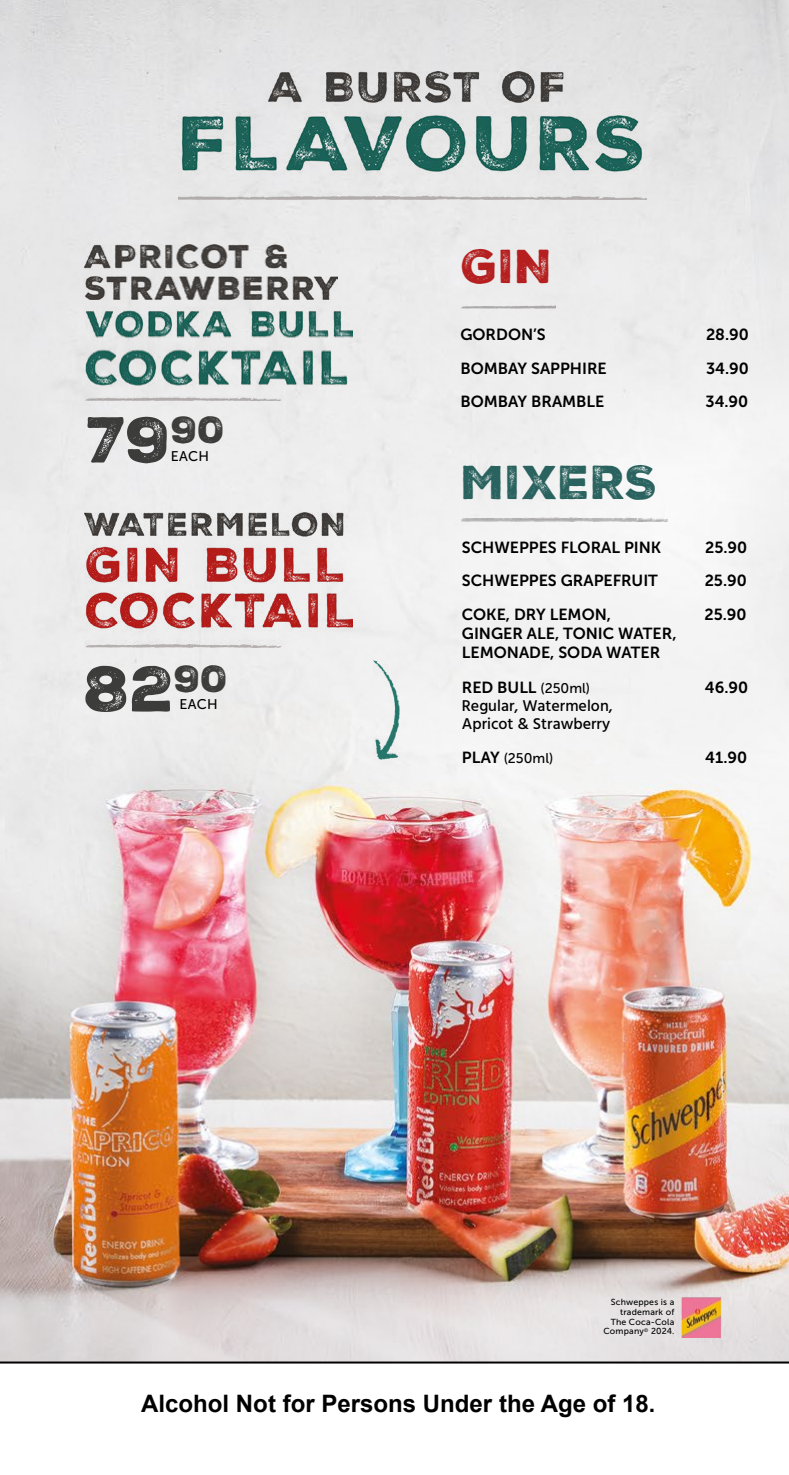
<style>
.page{position:relative;width:789px;height:1475px;background:#fff}
.page>*{position:absolute;margin:0;border:0;box-sizing:border-box;transform-origin:0 0}
.t1{font:62.4px "Nexa Rust Sans Black 02";color:#3c3c3b}
.t2{font:46px "Nexa Rust Sans Black 02";letter-spacing:.01em;color:#29625e}
.t3{font:46px "Nexa Rust Sans Black 02";color:#b51f1f}
.t4{font:700 24px "Arial";color:#000}
.t5{font:16px/19.2px "Museo Sans 700";color:#000}
.t6{font:500 16px/18px "Hind";color:#000}
.t7{font:14px "Museo Sans 500";letter-spacing:.015em;color:#000}
.t8{font:8.8px/9.6px "Museo Sans 500";letter-spacing:.02em;color:#000;text-align:right}
.s1{font-family:"Museo Sans 500";font-size:14px}
.s2{font-family:"Museo Sans 700";font-size:16px}
.s3{font-size:23px}
</style>
<div class="page">
<img style="left:0;top:0;width:788px;height:1361px">
<img style="left:178px;top:72px;width:468px;height:128px">
<img style="left:84px;top:301px;width:268px;height:99px">
<img style="left:84px;top:644px;width:268px;height:3px">
<img style="left:373px;top:661px;width:26px;height:98px">
<img style="left:84px;top:244px;width:253px;height:55px">
<hr style="left:0;top:1361px;width:788px;height:2px;background:#000">
<img style="left:676px;top:1296px;width:47px;height:40px">
<img style="left:84px;top:512px;width:268px;height:132px">
<img style="left:461px;top:517px;width:205px;height:4px">
<img style="left:461px;top:305px;width:94px;height:4px">
<h2 class="t3" style="left:461px;top:235px;width:93px">GIN</h2>
<h1 class="t1" style="left:87px;top:397px;width:140px">79<sup>90</sup></h1>
<p class="t7" style="left:171px;top:448px;width:40px">EACH</p>
<h1 class="t1" style="left:84px;top:646px;width:145px">82<sup>90</sup></h1>
<p class="t7" style="left:179px;top:696px;width:40px">EACH</p>
<p class="t5" style="left:460px;top:325px;width:87px">GORDON’S</p>
<p class="t5" style="left:705px;top:325px;width:44px">28.90</p>
<p class="t5" style="left:460px;top:358px;width:148px">BOMBAY SAPPHIRE</p>
<p class="t5" style="left:705px;top:358px;width:44px">34.90</p>
<p class="t5" style="left:460px;top:392px;width:145px">BOMBAY BRAMBLE</p>
<p class="t5" style="left:705px;top:392px;width:44px">34.90</p>
<h2 class="t2" style="left:461px;top:451px;width:198px">MIXERS</h2>
<p class="t5" style="left:461px;top:537px;width:201px">SCHWEPPES FLORAL PINK</p>
<p class="t5" style="left:704px;top:537px;width:44px">25.90</p>
<p class="t5" style="left:461px;top:571px;width:197px">SCHWEPPES GRAPEFRUIT</p>
<p class="t5" style="left:704px;top:571px;width:44px">25.90</p>
<p class="t5" style="left:461px;top:604px;width:151px">COKE, DRY LEMON,</p>
<p class="t5" style="left:704px;top:604px;width:44px">25.90</p>
<p class="t5" style="left:461px;top:623px;width:216px">GINGER ALE, TONIC WATER,<br>LEMONADE, SODA WATER</p>
<p class="t5" style="left:461px;top:678px;width:130px">RED BULL <span class="s1">(250ml)</span></p>
<p class="t5" style="left:704px;top:678px;width:45px">46.90</p>
<p class="t6" style="left:461px;top:698px;width:152px">Regular, Watermelon,<br>Apricot &amp; Strawberry</p>
<p class="t7" style="left:461px;top:750px;width:93px"><span class="s2">PLAY</span> (250ml)</p>
<p class="t5" style="left:704px;top:747px;width:43px">41.90</p>
<p class="t8" style="left:603px;top:1297px;width:72px">Schweppes is a trademark of<br>The Coca-Cola<br>Company<sup>©</sup> 2024.</p>
<h3 class="t4" style="left:141px;top:1387px;width:515px">Alcohol Not for Persons Under the Age of 18<span class="s3">.</span></h3>
</div>
